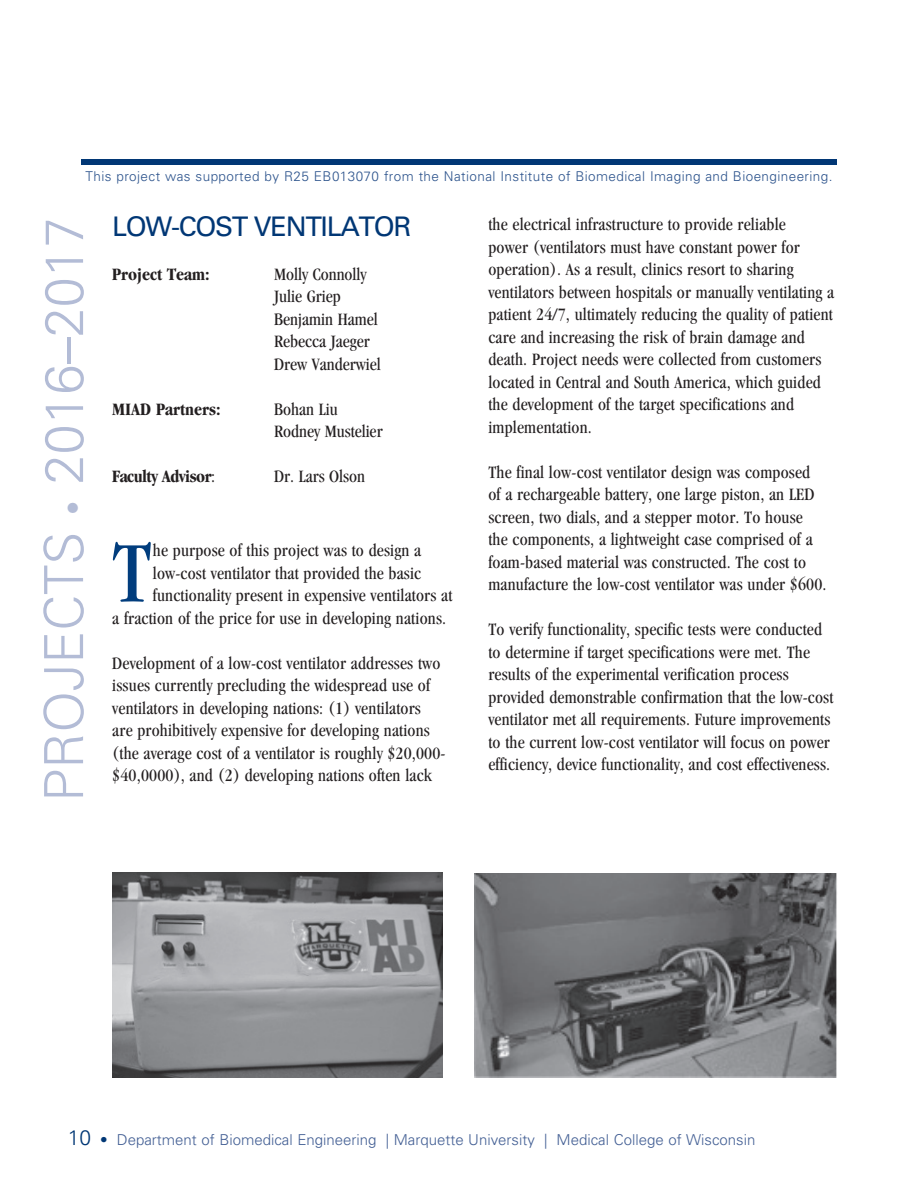
<style>
.page{position:relative;width:918px;height:1188px;background:#fff}
.page>*{position:absolute;margin:0;border:0;box-sizing:border-box;transform-origin:0 0}
.body_copy{font:condensed 89.4px "Garamond";color:#013d7d}
.t1{font:300 54px "Univers";color:#b3bcd6}
.body_copy-2{font:27px "Univers LT Std";letter-spacing:-.05em;color:#013775}
.body_copy-3{font:condensed 18px/22.5px "Garamond";letter-spacing:.01em;color:#231f20}
.body_copy-4{font:700 condensed 18px "Garamond";color:#231f20}
.body_copy-5{font:700 condensed 18px "Garamond";letter-spacing:-.03em;color:#231f20}
.t2{font:300 15px "Univers LT Std";color:#435f94}
.t3{font:300 13.5px "Univers";letter-spacing:.03em;color:#2c538c}
.s1{font-size:28.5px}
.s2{font-weight:400}
.s3{font-size:21px;color:#013775}
.s4{color:#013775}
</style>
<div class="page">
<div style="left:81px;top:159px;width:756px;height:6px;background:#013775"></div>
<img style="left:112px;top:873px;width:331px;height:205px">
<img style="left:475px;top:873px;width:362px;height:205px">
<p class="t3" style="left:86px;top:169px;width:748px">This project was supported by R25 EB013070 from the National Institute of Biomedical Imaging and Bioengineering.</p>
<p class="t1" style="left:31px;top:802px;width:586px;rotate:-90deg">PROJECTS <span class="s1">•</span> 2016–2017</p>
<p class="body_copy-2" style="left:112px;top:210px;width:301px">LOW-COST VENTILATOR</p>
<p class="body_copy-4" style="left:112px;top:264px;width:99px">Project Team:</p>
<p class="body_copy-3" style="left:274px;top:263px;width:94px">Molly Connolly</p>
<p class="body_copy-3" style="left:274px;top:285px;width:68px">Julie Griep</p>
<p class="body_copy-3" style="left:274px;top:308px;width:105px">Benjamin Hamel</p>
<p class="body_copy-3" style="left:274px;top:330px;width:97px">Rebecca Jaeger</p>
<p class="body_copy-3" style="left:274px;top:353px;width:108px">Drew Vanderwiel</p>
<p class="body_copy-4" style="left:112px;top:399px;width:110px">MIAD Partners:</p>
<p class="body_copy-3" style="left:274px;top:398px;width:65px">Bohan Liu</p>
<p class="body_copy-3" style="left:274px;top:420px;width:110px">Rodney Mustelier</p>
<p class="body_copy-5" style="left:112px;top:466px;width:104px">Faculty Advisor<span class="s2">:</span></p>
<p class="body_copy-3" style="left:274px;top:465px;width:92px">Dr. Lars Olson</p>
<p class="body_copy" style="left:112px;top:523px;width:41px">T</p>
<p class="body_copy-3" style="left:153px;top:539px;width:270px">he purpose of this project was to design a</p>
<p class="body_copy-3" style="left:153px;top:562px;width:270px">low-cost ventilator that provided the basic</p>
<p class="body_copy-3" style="left:153px;top:584px;width:301px">functionality present in expensive ventilators at</p>
<p class="body_copy-3" style="left:112px;top:607px;width:335px">a fraction of the price for use in developing nations.</p>
<p class="body_copy-3" style="left:112px;top:652px;width:335px">Development of a low-cost ventilator addresses two issues currently precluding the widespread use of ventilators in developing nations: (1) ventilators are prohibitively expensive for developing nations (the average cost of a ventilator is roughly $20,000- $40,0000), and (2) developing nations often lack</p>
<p class="body_copy-3" style="left:488px;top:213px;width:347px">the electrical infrastructure to provide reliable<br>power (ventilators must have constant power for operation). As a result, clinics resort to sharing ventilators between hospitals or manually ventilating a patient 24/7, ultimately reducing the quality of patient care and increasing the risk of brain damage and death. Project needs were collected from customers located in Central and South America, which guided the development of the target specifications and implementation.</p>
<p class="body_copy-3" style="left:488px;top:460px;width:340px">The final low-cost ventilator design was composed of a rechargeable battery, one large piston, an LED screen, two dials, and a stepper motor. To house the components, a lightweight case comprised of a foam-based material was constructed. The cost to manufacture the low-cost ventilator was under $600.</p>
<p class="body_copy-3" style="left:488px;top:618px;width:346px">To verify functionality, specific tests were conducted to determine if target specifications were met. The results of the experimental verification process provided demonstrable confirmation that the low-cost ventilator met all requirements. Future improvements to the current low-cost ventilator will focus on power efficiency, device functionality, and cost effectiveness.</p>
<p class="t2" style="left:68px;top:1131px;width:689px"><span class="s3">10</span> <span class="s4">•</span> Department of Biomedical Engineering | Marquette University | Medical College of Wisconsin</p>
</div>
